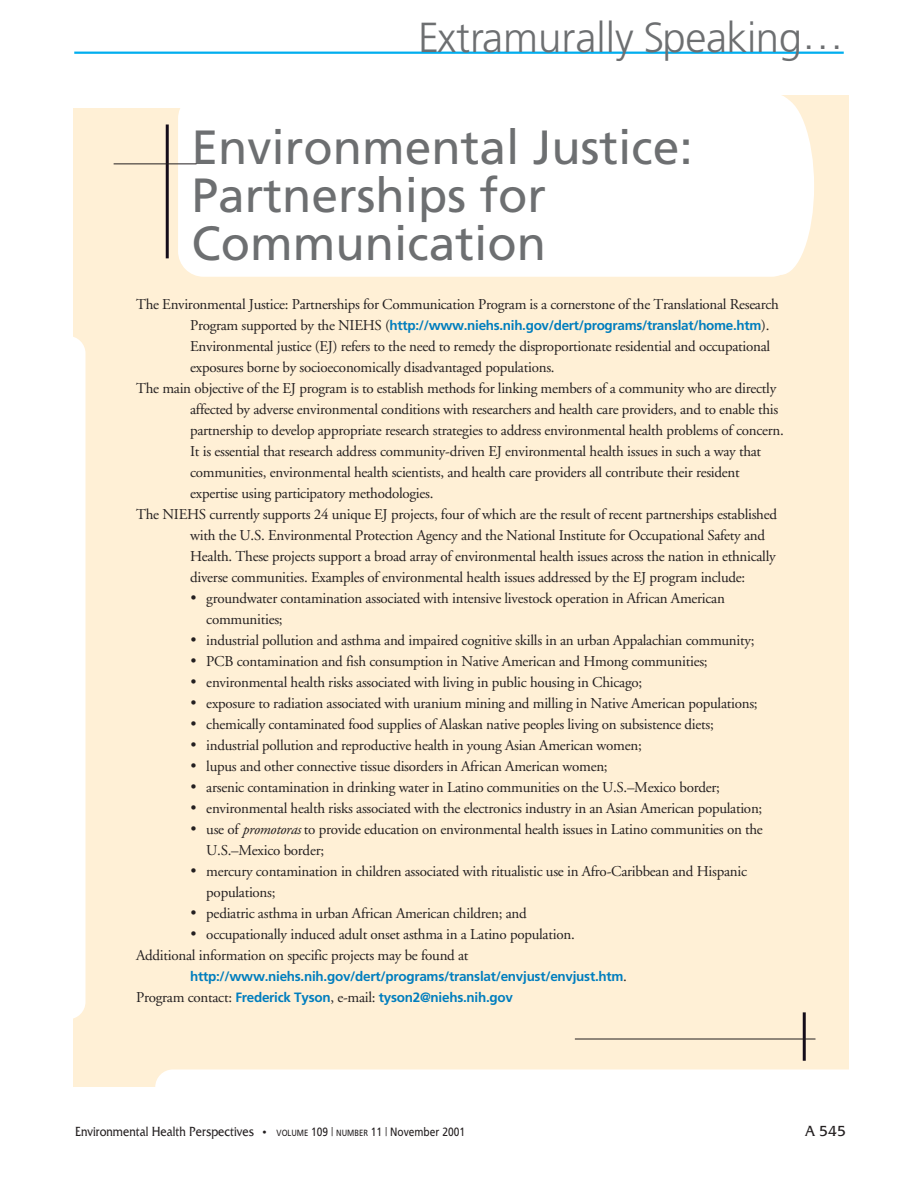
<style>
.page{position:relative;width:918px;height:1188px;background:#fff}
.page>*{position:absolute;margin:0;border:0;box-sizing:border-box;transform-origin:0 0}
.t1{font:48px/48px "Frutiger";color:#6d6f71}
.t2{font:300 42px "Frutiger";letter-spacing:-.005em;color:#6d6f71}
.t3{font:15px/21px "Adobe Garamond";letter-spacing:-.02em;color:#231f20}
.t4{font:15px "Friz Quadrata IT Cby BT";color:#231f20}
.t5{font:700 13.5px/21px "Frutiger";letter-spacing:-.02em;color:#007ebe}
.t6{font:13.5px "Friz Quadrata IT Cby BT";color:#231f20;scale:.85 1}
.s1{font-family:"Adobe Garamond";font-weight:400;font-size:15px;color:#231f20}
.s2{font-style:italic}
.s3{font-size:10.5px}
.s4{font-family:"Frutiger";font-size:9px}
.s5{font-family:"Frutiger";font-size:12px}
.s6{font-family:"Frutiger";font-weight:300;font-size:12px}
</style>
<div class="page">
<div style="left:74px;top:95px;width:775px;height:992px;background:#fff0d6"></div>
<hr style="left:74px;top:52px;width:770px;height:2px;background:#00aeef">
<div style="left:178px;top:93px;width:619px;height:184px;background:#fff;border-radius:26px"></div>
<hr style="left:166px;top:124px;width:3px;height:134px;background:#140c19">
<div style="left:155px;top:1070px;width:717px;height:35px;background:#fff;border-radius:18px"></div>
<hr style="left:114px;top:164px;width:82px;height:1px;background:#231f20">
<div style="left:51px;top:336px;width:35px;height:683px;background:#fff;border-radius:17px"></div>
<div style="left:52px;top:80px;width:167px;height:28px;background:#fff"></div>
<div style="left:747px;top:97px;width:67px;height:178px;background:#fff;border-radius:50%"></div>
<hr style="left:803px;top:1012px;width:3px;height:49px;background:#140c19">
<hr style="left:575px;top:1039px;width:241px;height:1px;background:#231f20">
<h2 class="t2" style="left:418px;top:20px;width:427px">Extramurally Speaking…</h2>
<h1 class="t1" style="left:192px;top:127px;width:503px">Environmental Justice:<br>Partnerships for<br>Communication</h1>
<p class="t3" style="left:136px;top:295px;width:644px">The Environmental Justice: Partnerships for Communication Program is a cornerstone of the Translational Research</p>
<p class="t5" style="left:190px;top:316px;width:581px"><span class="s1">Program supported by the NIEHS (</span>http://www.niehs.nih.gov/dert/programs/translat/home.htm<span class="s1">).</span></p>
<p class="t3" style="left:190px;top:337px;width:582px">Environmental justice (EJ) refers to the need to remedy the disproportionate residential and occupational</p>
<p class="t3" style="left:190px;top:358px;width:366px">exposures borne by socioeconomically disadvantaged populations.</p>
<p class="t3" style="left:136px;top:379px;width:642px">The main objective of the EJ program is to establish methods for linking members of a community who are directly</p>
<p class="t3" style="left:190px;top:400px;width:590px">affected by adverse environmental conditions with researchers and health care providers, and to enable this</p>
<p class="t3" style="left:190px;top:421px;width:595px">partnership to develop appropriate research strategies to address environmental health problems of concern.</p>
<p class="t3" style="left:190px;top:442px;width:573px">It is essential that research address community-driven EJ environmental health issues in such a way that</p>
<p class="t3" style="left:190px;top:463px;width:551px">communities, environmental health scientists, and health care providers all contribute their resident</p>
<p class="t3" style="left:190px;top:484px;width:245px">expertise using participatory methodologies.</p>
<p class="t3" style="left:136px;top:505px;width:642px">The NIEHS currently supports 24 unique EJ projects, four of which are the result of recent partnerships established</p>
<p class="t3" style="left:190px;top:526px;width:577px">with the U.S. Environmental Protection Agency and the National Institute for Occupational Safety and</p>
<p class="t3" style="left:190px;top:547px;width:587px">Health. These projects support a broad array of environmental health issues across the nation in ethnically</p>
<p class="t3" style="left:190px;top:568px;width:557px">diverse communities. Examples of environmental health issues addressed by the EJ program include:</p>
<p class="t3" style="left:206px;top:589px;width:520px;text-indent:-16px">• groundwater contamination associated with intensive livestock operation in African American communities;</p>
<p class="t3" style="left:190px;top:631px;width:566px">• industrial pollution and asthma and impaired cognitive skills in an urban Appalachian community;</p>
<p class="t3" style="left:190px;top:652px;width:519px">• PCB contamination and fish consumption in Native American and Hmong communities;</p>
<p class="t3" style="left:190px;top:673px;width:454px">• environmental health risks associated with living in public housing in Chicago;</p>
<p class="t3" style="left:190px;top:694px;width:569px">• exposure to radiation associated with uranium mining and milling in Native American populations;</p>
<p class="t3" style="left:190px;top:715px;width:525px">• chemically contaminated food supplies of Alaskan native peoples living on subsistence diets;</p>
<p class="t3" style="left:190px;top:736px;width:453px">• industrial pollution and reproductive health in young Asian American women;</p>
<p class="t3" style="left:190px;top:757px;width:419px">• lupus and other connective tissue disorders in African American women;</p>
<p class="t3" style="left:190px;top:778px;width:531px">• arsenic contamination in drinking water in Latino communities on the U.S.–Mexico border;</p>
<p class="t3" style="left:190px;top:799px;width:574px">• environmental health risks associated with the electronics industry in an Asian American population;</p>
<p class="t3" style="left:206px;top:820px;width:558px;text-indent:-16px">• use of <span class="s2">promotoras</span> to provide education on environmental health issues in Latino communities on the<br>U.S.–Mexico border;</p>
<p class="t3" style="left:206px;top:862px;width:542px;text-indent:-16px">• mercury contamination in children associated with ritualistic use in Afro-Caribbean and Hispanic populations;</p>
<p class="t3" style="left:190px;top:904px;width:338px">• pediatric asthma in urban African American children; and</p>
<p class="t3" style="left:136px;top:925px;width:440px;text-indent:54px">• occupationally induced adult onset asthma in a Latino population.<br>Additional information on specific projects may be found at</p>
<p class="t5" style="left:136px;top:967px;width:492px;text-indent:54px">http://www.niehs.nih.gov/dert/programs/translat/envjust/envjust.htm<span class="s1">.<br>Program contact:</span> Frederick Tyson<span class="s1">, e-mail:</span> tyson2@niehs.nih.gov</p>
<p class="t6" style="left:75px;top:1127px;width:460px">Environmental Health Perspectives <span class="s3">•</span> <span class="s4">VOLUME</span> <span class="s5">109</span> <span class="s6">|</span> <span class="s4">NUMBER</span> <span class="s5">11</span> <span class="s6">|</span> <span class="s5">November 2001</span></p>
<p class="t4" style="left:806px;top:1125px;width:42px">A 545</p>
</div>
